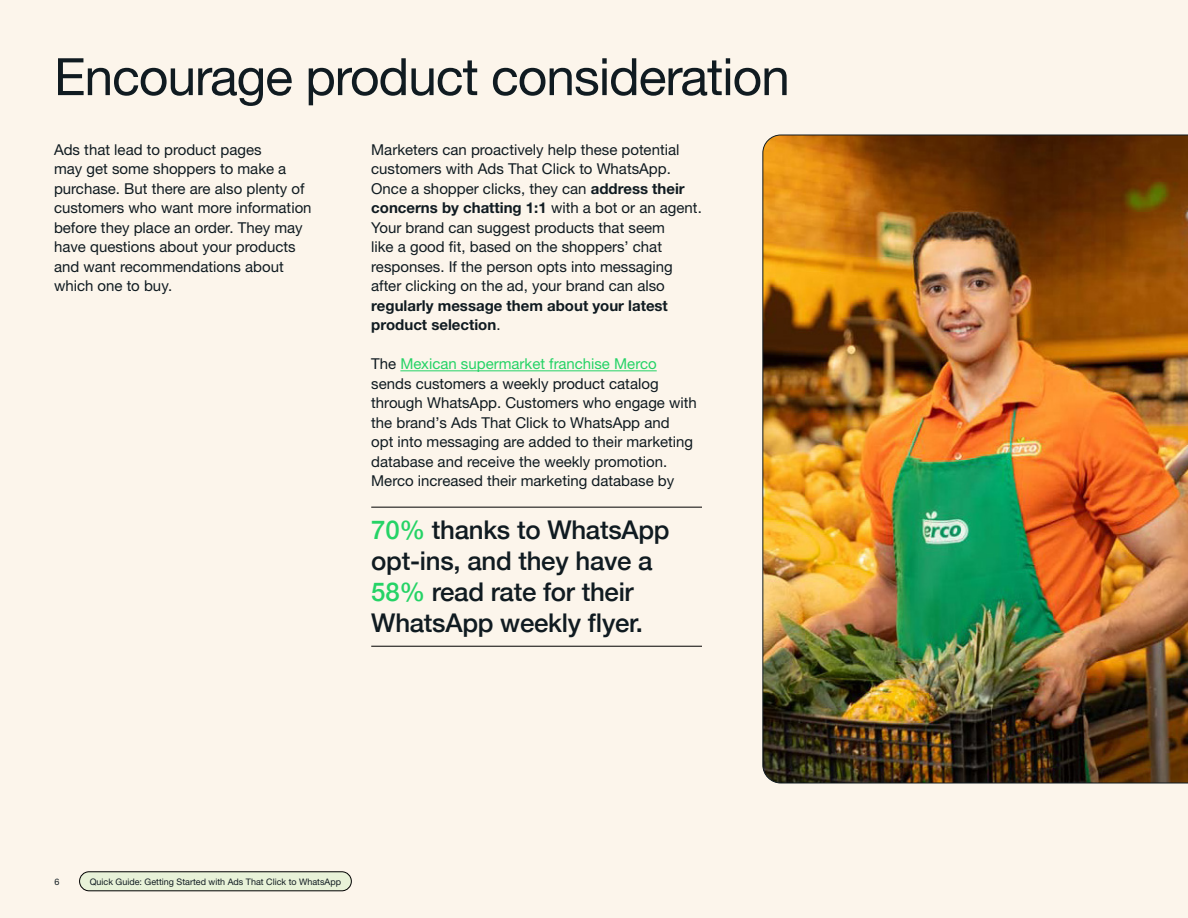
<style>
.page{position:relative;width:1188px;height:918px;background:#fcf5eb}
.page>*{position:absolute;margin:0;border:0;box-sizing:border-box;transform-origin:0 0}
.t1{font:51.6px "Helvetica Neue World 55 Roman";letter-spacing:-.02em;color:#101b21}
.t2{font:500 25.8px/30.9px "Helvetica Neue";letter-spacing:-.01em;color:#101b21}
.t3{font:15px/19.5px "Helvetica Neue World 55 Roman";color:#101b21}
.t4{font:700 15px/19.5px "Helvetica Neue World 75";color:#101b21}
.t5{font:9px "Helvetica Neue World 55 Roman";color:#101b21}
.s1{font-family:"Helvetica Neue World 75";font-weight:700}
.s2{font-family:"Helvetica Neue World 55 Roman";font-weight:400}
.s3{color:#25d366}
</style>
<div class="page">
<div style="left:80px;top:872px;width:271px;height:19px;background:#e8f2d8;border-radius:10px"></div>
<div style="left:79px;top:872px;width:273px;height:19px;border:1px solid #000;border-radius:10px"></div>
<hr style="left:400px;top:370px;width:257px;height:1px;background:#25d366">
<hr style="left:371px;top:507px;width:331px;height:1px;background:#000">
<hr style="left:371px;top:646px;width:331px;height:1px;background:#000">
<img style="left:762px;top:134px;width:426px;height:650px">
<h1 class="t1" style="left:54px;top:47px;width:737px">Encourage product consideration</h1>
<p class="t3" style="left:54px;top:140px;width:259px">Ads that lead to product pages<br>may get some shoppers to make a purchase. But there are also plenty of customers who want more information before they place an order. They may have questions about your products and want recommendations about which one to buy.</p>
<p class="t3" style="left:371px;top:140px;width:315px">Marketers can proactively help these potential customers with Ads That Click to WhatsApp.<br>Once a shopper clicks, they can <span class="s1">address their</span></p>
<p class="t4" style="left:371px;top:198px;width:332px">concerns by chatting 1:1 <span class="s2">with a bot or an agent.</span></p>
<p class="t3" style="left:371px;top:218px;width:303px">Your brand can suggest products that seem like a good fit, based on the shoppers’ chat responses. If the person opts into messaging after clicking on the ad, your brand can also</p>
<p class="t4" style="left:371px;top:296px;width:298px">regularly message them about your latest product selection<span class="s2">.</span></p>
<p class="t3" style="left:371px;top:354px;width:327px">The <span class="s3">Mexican supermarket franchise Merco </span>sends customers a weekly product catalog through WhatsApp. Customers who engage with the brand’s Ads That Click to WhatsApp and<br>opt into messaging are added to their marketing database and receive the weekly promotion.<br>Merco increased their marketing database by</p>
<h2 class="t2" style="left:371px;top:512px;width:300px"><span class="s3">70%</span> thanks to WhatsApp opt-ins, and they have a<br><span class="s3">58%</span> read rate for their<br>WhatsApp weekly flyer.</h2>
<p class="t5" style="left:54px;top:876px;width:7px">6</p>
<p class="t5" style="left:90px;top:876px;width:253px">Quick Guide: Getting Started with Ads That Click to WhatsApp</p>
</div>
